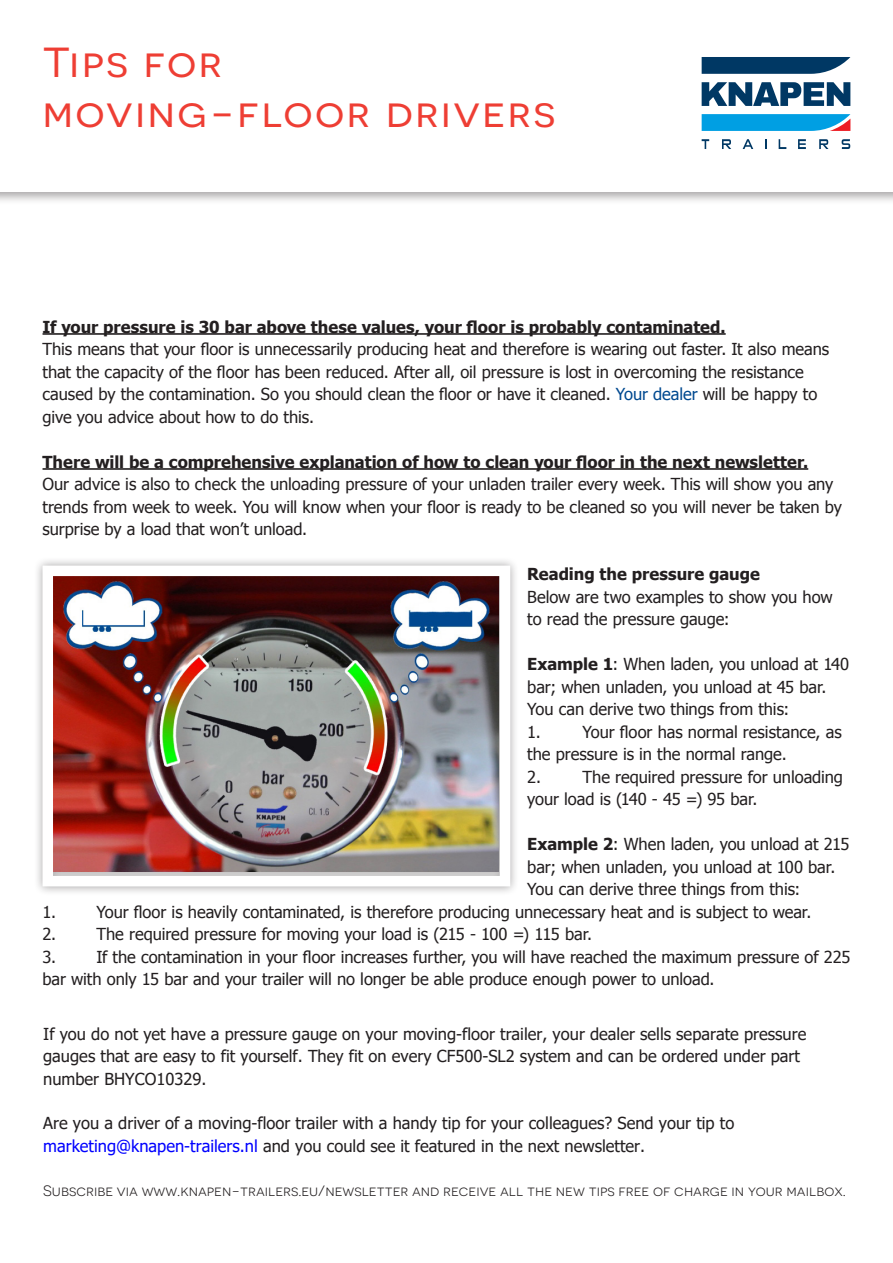
<style>
.page{position:relative;width:893px;height:1263px;background:#fff}
.page>*{position:absolute;margin:0;border:0;box-sizing:border-box;transform-origin:0 0}
.t1{font:42px/50.4px "Novecentosanswide";letter-spacing:.05em;color:#ee3e34;scale:1.05 1}
.t2{font:16.5px/22.5px "Tahoma";letter-spacing:-.005em;color:#231f20}
.t3{font:700 16.5px "Tahoma";color:#231f20}
.t4{font:15px "Novecentosanswide";color:#231f20}
.s1{color:#014990}
.s2{font-weight:700}
.s3{color:#00f}
</style>
<div class="page">
<hr style="left:43px;top:333px;width:683px;height:2px;background:#231f20">
<hr style="left:43px;top:468px;width:765px;height:2px;background:#231f20">
<div style="left:34px;top:557px;width:486px;height:339px;background:#f8f7f8"></div>
<img style="left:38px;top:561px;width:476px;height:330px">
<div style="left:0;top:0;width:893px;height:205px;background:#231f20;opacity:.4"></div>
<div style="left:0;top:0;width:893px;height:191px;background:#fff"></div>
<svg style="left:702px;top:57px;width:148px;height:17px;background:#174a72"></svg>
<svg style="left:702px;top:114px;width:148px;height:17px;background:#169edc"></svg>
<svg style="left:702px;top:82px;width:148px;height:24px"></svg>
<svg style="left:702px;top:139px;width:7px;height:10px"></svg>
<svg style="left:743px;top:139px;width:10px;height:10px"></svg>
<svg style="left:779px;top:139px;width:7px;height:10px"></svg>
<svg style="left:798px;top:139px;width:8px;height:10px"></svg>
<svg style="left:819px;top:139px;width:9px;height:10px"></svg>
<svg style="left:842px;top:139px;width:8px;height:10px"></svg>
<svg style="left:722px;top:139px;width:9px;height:10px"></svg>
<h1 class="t1" style="left:43px;top:37px;width:490px">Tips for moving-floor drivers</h1>
<p class="t3" style="left:43px;top:315px;width:685px">If your pressure is 30 bar above these values, your floor is probably contaminated.</p>
<p class="t2" style="left:43px;top:337px;width:788px">This means that your floor is unnecessarily producing heat and therefore is wearing out faster. It also means that the capacity of the floor has been reduced. After all, oil pressure is lost in overcoming the resistance caused by the contamination. So you should clean the floor or have it cleaned. <span class="s1">Your dealer</span> will be happy to give you advice about how to do this.</p>
<p class="t3" style="left:43px;top:450px;width:767px">There will be a comprehensive explanation of how to clean your floor in the next newsletter.</p>
<p class="t2" style="left:43px;top:472px;width:801px">Our advice is also to check the unloading pressure of your unladen trailer every week. This will show you any trends from week to week. You will know when your floor is ready to be cleaned so you will never be taken by surprise by a load that won’t unload.</p>
<p class="t3" style="left:527px;top:563px;width:234px">Reading the pressure gauge</p>
<p class="t2" style="left:527px;top:585px;width:307px">Below are two examples to show you how to read the pressure gauge:</p>
<p class="t2" style="left:527px;top:652px;width:323px"><span class="s2">Example 1</span>: When laden, you unload at 140 bar; when unladen, you unload at 45 bar.<br>You can derive two things from this:</p>
<p class="t2" style="left:527px;top:720px;width:15px">1.</p>
<p class="t2" style="left:527px;top:720px;width:316px;text-indent:55px">Your floor has normal resistance, as the pressure is in the normal range.</p>
<p class="t2" style="left:527px;top:765px;width:15px">2.</p>
<p class="t2" style="left:527px;top:765px;width:317px;text-indent:55px">The required pressure for unloading your load is (140 - 45 =) 95 bar.</p>
<p class="t2" style="left:527px;top:832px;width:324px"><span class="s2">Example 2</span>: When laden, you unload at 215 bar; when unladen, you unload at 100 bar.<br>You can derive three things from this:</p>
<p class="t2" style="left:43px;top:900px;width:15px">1.</p>
<p class="t2" style="left:97px;top:900px;width:716px">Your floor is heavily contaminated, is therefore producing unnecessary heat and is subject to wear.</p>
<p class="t2" style="left:43px;top:922px;width:15px">2.</p>
<p class="t2" style="left:97px;top:922px;width:497px">The required pressure for moving your load is (215 - 100 =) 115 bar.</p>
<p class="t2" style="left:43px;top:945px;width:15px">3.</p>
<p class="t2" style="left:43px;top:945px;width:809px;text-indent:54px">If the contamination in your floor increases further, you will have reached the maximum pressure of 225 bar with only 15 bar and your trailer will no longer be able produce enough power to unload.</p>
<p class="t2" style="left:43px;top:1023px;width:765px">If you do not yet have a pressure gauge on your moving-floor trailer, your dealer sells separate pressure gauges that are easy to fit yourself. They fit on every CF500-SL2 system and can be ordered under part number BHYCO10329.</p>
<p class="t2" style="left:43px;top:1113px;width:693px">Are you a driver of a moving-floor trailer with a handy tip for your colleagues? Send your tip to <span class="s3">marketing@knapen-trailers.nl</span> and you could see it featured in the next newsletter.</p>
<p class="t4" style="left:43px;top:1182px;width:804px">Subscribe via www.knapen-trailers.eu/newsletter and receive all the new tips free of charge in your mailbox.</p>
</div>
